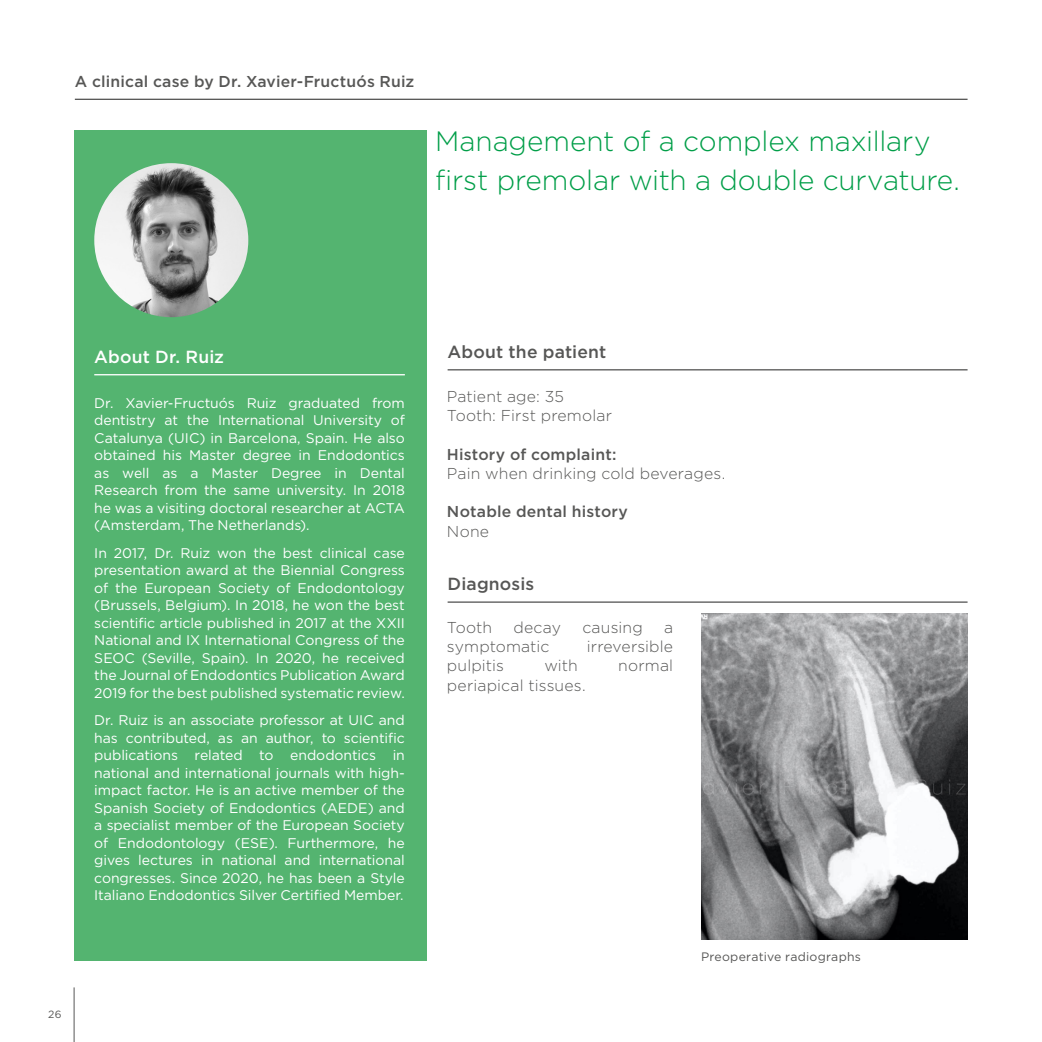
<style>
.page{position:relative;width:1042px;height:1042px;background:#fff}
.page>*{position:absolute;margin:0;border:0;box-sizing:border-box;transform-origin:0 0}
.DS_Fließtext{font:300 28px/38.5px "Gotham";letter-spacing:-.005em;color:#009e48}
.DS_Headline_2{font:500 17.5px "Gotham";letter-spacing:.01em;color:#575756}
.DS_Headline_2-2{font:500 17.5px "Gotham";letter-spacing:.01em;color:#fff}
.DS_Fließtext-2{font:300 15.75px "Gotham";letter-spacing:.01em;color:#575756}
.DS_Bildunterschrift{font:300 15.75px "Gotham";letter-spacing:.01em;color:#575756}
.DS_Bildunterschrift-2{font:500 15.75px "Gotham";letter-spacing:.015em;color:#575756}
.DS_Headline_2-3{font:500 15.75px "Gotham";letter-spacing:.01em;color:#575756}
.DS_Bildunterschrift-3{font:14px/17.5px "Gotham";letter-spacing:-.005em;color:#fff;text-align:justify}
.DS_Bildunterschrift-4{font:12.25px "Gotham";letter-spacing:.02em;color:#575756}
.t1{font:10.5px "Gotham";color:#575756}
</style>
<div class="page">
<hr style="left:1041px;top:0;width:1px;height:1042px;background:#dbecdc">
<div style="left:74px;top:130px;width:353px;height:831px;background:#54b470"></div>
<hr style="left:75px;top:99px;width:892px;height:1px;background:#575756">
<hr style="left:448px;top:369px;width:519px;height:1px;background:#575756">
<hr style="left:448px;top:601px;width:519px;height:2px;background:#575756">
<img style="left:94px;top:163px;width:154px;height:154px;border-radius:77px">
<img style="left:701px;top:614px;width:266px;height:326px">
<hr style="left:94px;top:374px;width:311px;height:1px;background:#fff">
<hr style="left:74px;top:987px;width:1px;height:55px;background:#575756">
<p class="DS_Headline_2-3" style="left:75px;top:72px;width:341px">A clinical case by Dr. Xavier-Fructuós Ruiz</p>
<p class="DS_Fließtext" style="left:435px;top:122px;width:526px">Management of a complex maxillary first premolar with a double curvature.</p>
<p class="DS_Headline_2-2" style="left:94px;top:345px;width:131px">About Dr. Ruiz</p>
<p class="DS_Bildunterschrift-3" style="left:94px;top:394px;width:312px">Dr. Xavier-Fructuós Ruiz graduated from dentistry at the International University of Catalunya (UIC) in Barcelona, Spain. He also obtained his Master degree in Endodontics as well as a Master Degree in Dental Research from the same university. In 2018 he was a visiting doctoral researcher at ACTA (Amsterdam, The Netherlands).</p>
<p class="DS_Bildunterschrift-3" style="left:94px;top:544px;width:312px">In 2017, Dr. Ruiz won the best clinical case presentation award at the Biennial Congress of the European Society of Endodontology (Brussels, Belgium). In 2018, he won the best scientific article published in 2017 at the XXII National and IX International Congress of the SEOC (Seville, Spain). In 2020, he received the Journal of Endodontics Publication Award 2019 for the best published systematic review.</p>
<p class="DS_Bildunterschrift-3" style="left:94px;top:711px;width:312px">Dr. Ruiz is an associate professor at UIC and has contributed, as an author, to scientific publications related to endodontics in national and international journals with high&shy;impact factor. He is an active member of the Spanish Society of Endodontics (AEDE) and a specialist member of the European Society of Endodontology (ESE). Furthermore, he gives lectures in national and international congresses. Since 2020, he has been a Style Italiano Endodontics Silver Certified Member.</p>
<p class="t1" style="left:48px;top:1007px;width:15px">26</p>
<p class="DS_Headline_2" style="left:448px;top:340px;width:160px">About the patient</p>
<p class="DS_Bildunterschrift" style="left:447px;top:386px;width:119px">Patient age: 35</p>
<p class="DS_Bildunterschrift" style="left:447px;top:405px;width:167px">Tooth: First premolar</p>
<p class="DS_Bildunterschrift-2" style="left:447px;top:444px;width:171px">History of complaint:</p>
<p class="DS_Bildunterschrift" style="left:447px;top:463px;width:280px">Pain when drinking cold beverages.</p>
<p class="DS_Bildunterschrift-2" style="left:447px;top:501px;width:182px">Notable dental history</p>
<p class="DS_Bildunterschrift" style="left:447px;top:521px;width:44px">None</p>
<p class="DS_Headline_2" style="left:448px;top:573px;width:88px">Diagnosis</p>
<p class="DS_Fließtext-2" style="left:447px;top:617px;width:47px">Tooth</p>
<p class="DS_Fließtext-2" style="left:513px;top:617px;width:49px">decay</p>
<p class="DS_Fließtext-2" style="left:582px;top:617px;width:62px">causing</p>
<p class="DS_Fließtext-2" style="left:664px;top:617px;width:11px">a</p>
<p class="DS_Fließtext-2" style="left:447px;top:636px;width:104px">symptomatic</p>
<p class="DS_Fließtext-2" style="left:587px;top:636px;width:88px">irreversible</p>
<p class="DS_Fließtext-2" style="left:447px;top:656px;width:58px">pulpitis</p>
<p class="DS_Fließtext-2" style="left:544px;top:656px;width:35px">with</p>
<p class="DS_Fließtext-2" style="left:618px;top:656px;width:56px">normal</p>
<p class="DS_Fließtext-2" style="left:447px;top:675px;width:140px">periapical tissues.</p>
<p class="DS_Bildunterschrift-4" style="left:701px;top:948px;width:161px">Preoperative radiographs</p>
</div>
